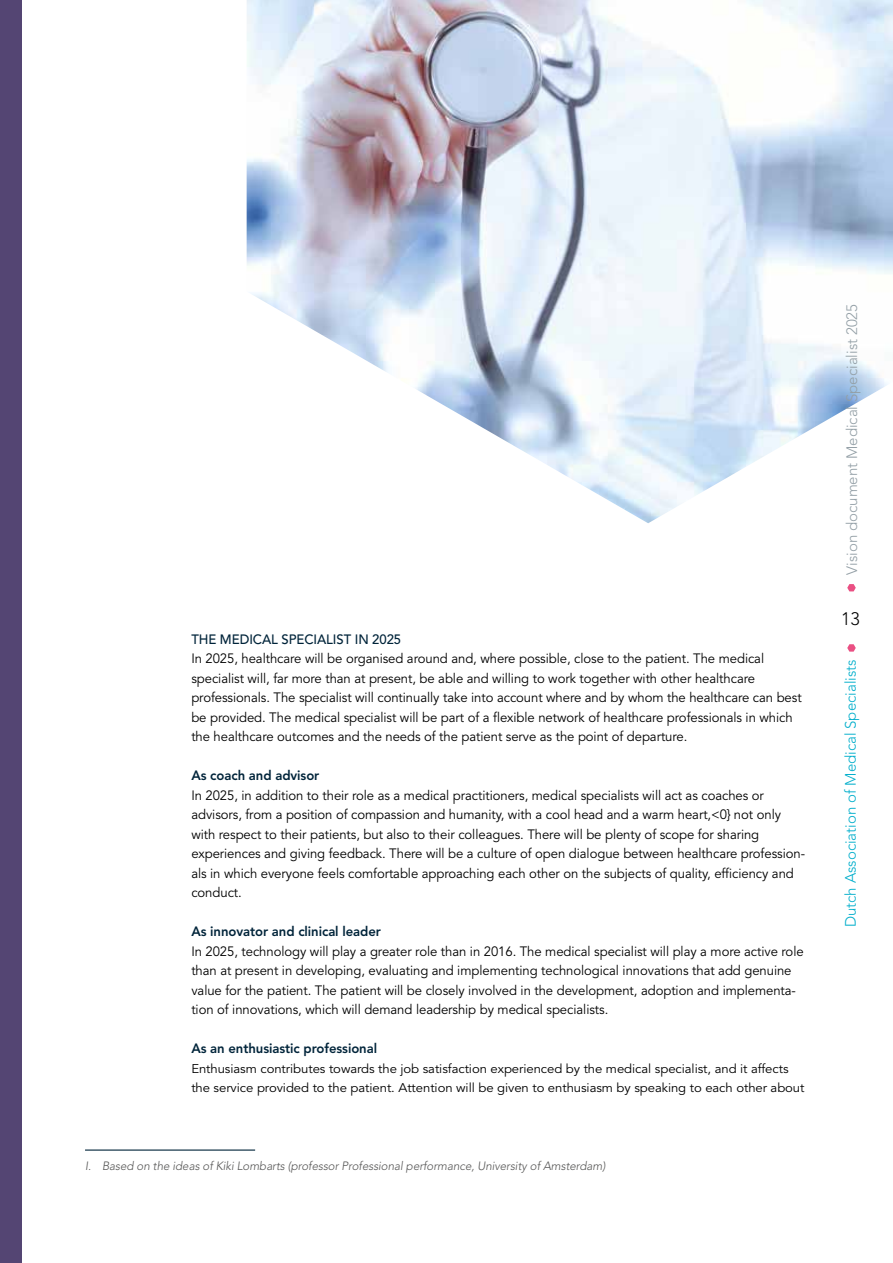
<style>
.page{position:relative;width:893px;height:1263px;background:#fff}
.page>*{position:absolute;margin:0;border:0;box-sizing:border-box;transform-origin:0 0}
.t1{font:300 18px "Avenir LT Std";color:#000}
.t2{font:300 15px "Avenir LT Std";color:#00aecb}
.t3{font:300 15px "Avenir LT Std";color:#939fa6}
.t4{font:13.5px/19.5px "Avenir LT Std";letter-spacing:-.005em;color:#000}
.t5{font:800 13.5px "Avenir LT Std";letter-spacing:-.005em;color:#00243a}
.t6{font:500 13.5px "Avenir LT Std";letter-spacing:-.005em;color:#00243a}
.t7{font:12.6px/19.5px "Avenir LT Std";letter-spacing:-.005em;color:#000;scale:1.04 1}
.t8{font:italic 300 12px "Avenir LT Std";letter-spacing:-.005em;color:#565655}
</style>
<div class="page">
<div style="left:0;top:0;width:21px;height:1263px;background:#544573"></div>
<img style="left:247px;top:0;width:646px;height:523px">
<svg style="left:847px;top:644px;width:9px;height:8px"></svg>
<svg style="left:847px;top:584px;width:9px;height:7px"></svg>
<hr style="left:85px;top:1149px;width:170px;height:2px;background:#00243a">
<p class="t6" style="left:191px;top:631px;width:211px">THE MEDICAL SPECIALIST IN 2025</p>
<p class="t4" style="left:191px;top:649px;width:612px">In 2025, healthcare will be organised around and, where possible, close to the patient. The medical specialist will, far more than at present, be able and willing to work together with other healthcare professionals. The specialist will continually take into account where and by whom the healthcare can best be provided. The medical specialist will be part of a flexible network of healthcare professionals in which the healthcare outcomes and the needs of the patient serve as the point of departure.</p>
<p class="t5" style="left:191px;top:767px;width:129px">As coach and advisor</p>
<p class="t4" style="left:191px;top:785px;width:615px">In 2025, in addition to their role as a medical practitioners, medical specialists will act as coaches or advisors, from a position of compassion and humanity, with a cool head and a warm heart,&lt;0} not only with respect to their patients, but also to their colleagues. There will be plenty of scope for sharing experiences and giving feedback. There will be a culture of open dialogue between healthcare profession&shy;als in which everyone feels comfortable approaching each other on the subjects of quality, efficiency and conduct.</p>
<p class="t5" style="left:191px;top:923px;width:191px">As innovator and clinical leader</p>
<p class="t4" style="left:191px;top:941px;width:614px">In 2025, technology will play a greater role than in 2016. The medical specialist will play a more active role than at present in developing, evaluating and implementing technological innovations that add genuine value for the patient. The patient will be closely involved in the development, adoption and implementa&shy;tion of innovations, which will demand leadership by medical specialists.</p>
<p class="t5" style="left:191px;top:1040px;width:187px">As an enthusiastic professional</p>
<p class="t7" style="left:191px;top:1059px;width:591px">Enthusiasm contributes towards the job satisfaction experienced by the medical specialist, and it affects the service provided to the patient. Attention will be given to enthusiasm by speaking to each other about</p>
<p class="t8" style="left:85px;top:1159px;width:522px">I. Based on the ideas of Kiki Lombarts (professor Professional performance, University of Amsterdam)</p>
<p class="t3" style="left:843px;top:575px;width:272px;rotate:-90deg">Vision document Medical Specialist 2025</p>
<h1 class="t1" style="left:841px;top:608px;width:20px">13</h1>
<p class="t2" style="left:842px;top:927px;width:269px;rotate:-90deg">Dutch Association of Medical Specialists</p>
</div>
